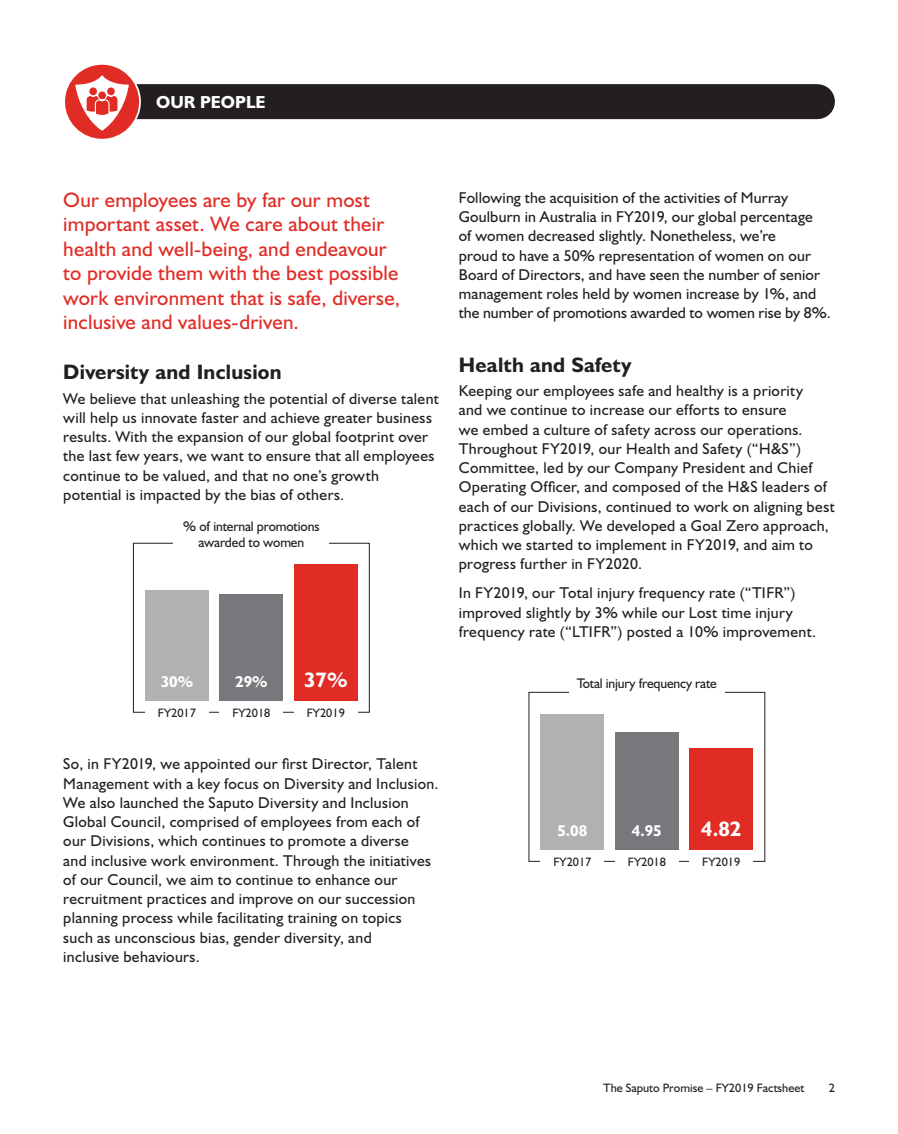
<style>
.page{position:relative;width:898px;height:1134px;background:#fff}
.page>*{position:absolute;margin:0;border:0;box-sizing:border-box;transform-origin:0 0}
.t1{font:21px/24.5px "Humanist 521 BT";letter-spacing:.01em;color:#e12c26}
.t2{font:700 21px "Humanist 521 BT";letter-spacing:.01em;color:#231f20}
.t3{font:700 21px "Humanist 521 BT";color:#fff}
.t4{font:700 17.5px "Humanist 521 BT";color:#fff}
.t5{font:15.75px/19.2px "Humanist 521 BT";letter-spacing:.02em;color:#231f20}
.t6{font:700 15.75px "Humanist 521 BT";color:#fff}
.t7{font:14px/15.8px "Humanist 521 BT";letter-spacing:-.01em;color:#231f20;text-align:center}
.t8{font:12.25px "Humanist 521 BT";color:#231f20}
</style>
<div class="page">
<div style="left:541px;top:714px;width:63px;height:136px;background:#afb1b3"></div>
<div style="left:615px;top:732px;width:63px;height:118px;background:#76787b"></div>
<div style="left:690px;top:748px;width:63px;height:102px;background:#e12c26"></div>
<div style="left:145px;top:591px;width:63px;height:110px;background:#afb1b3"></div>
<div style="left:220px;top:594px;width:63px;height:107px;background:#76787b"></div>
<div style="left:294px;top:565px;width:63px;height:136px;background:#e12c26"></div>
<div style="left:133px;top:543px;width:236px;height:169px;border:1px solid #231f20"></div>
<div style="left:173px;top:516px;width:156px;height:35px;background:#fff"></div>
<div style="left:145px;top:703px;width:63px;height:19px;background:#fff"></div>
<div style="left:220px;top:703px;width:63px;height:19px;background:#fff"></div>
<div style="left:294px;top:703px;width:63px;height:19px;background:#fff"></div>
<div style="left:122px;top:84px;width:695px;height:35px;background:#231f20"></div>
<svg style="left:64px;top:64px;width:76px;height:76px"></svg>
<div style="left:63px;top:63px;width:78px;height:78px;border:2px solid #fff;border-radius:50%"></div>
<svg style="left:75px;top:75px;width:54px;height:56px"></svg>
<p class="t4" style="left:156px;top:91px;width:111px">OUR PEOPLE</p>
<p class="t1" style="left:63px;top:187px;width:338px">Our employees are by far our most important asset. We care about their health and well-being, and endeavour to provide them with the best possible work environment that is safe, diverse, inclusive and values-driven.</p>
<p class="t2" style="left:63px;top:359px;width:220px">Diversity and Inclusion</p>
<p class="t5" style="left:63px;top:388px;width:377px">We believe that unleashing the potential of diverse talent will help us innovate faster and achieve greater business results. With the expansion of our global footprint over the last few years, we want to ensure that all employees continue to be valued, and that no one’s growth potential is impacted by the bias of others.</p>
<p class="t7" style="left:183px;top:518px;width:138px">% of internal promotions awarded to women</p>
<p class="t6" style="left:161px;top:672px;width:34px">30%</p>
<p class="t6" style="left:235px;top:672px;width:34px">29%</p>
<p class="t3" style="left:304px;top:666px;width:45px">37%</p>
<p class="t8" style="left:158px;top:705px;width:40px">FY2017</p>
<p class="t8" style="left:232px;top:705px;width:40px">FY2018</p>
<p class="t8" style="left:307px;top:705px;width:40px">FY2019</p>
<p class="t5" style="left:63px;top:754px;width:377px">So, in FY2019, we appointed our first Director, Talent Management with a key focus on Diversity and Inclusion.<br>We also launched the Saputo Diversity and Inclusion Global Council, comprised of employees from each of our Divisions, which continues to promote a diverse<br>and inclusive work environment. Through the initiatives of our Council, we aim to continue to enhance our recruitment practices and improve on our succession planning process while facilitating training on topics<br>such as unconscious bias, gender diversity, and<br>inclusive behaviours.</p>
<p class="t5" style="left:459px;top:187px;width:373px">Following the acquisition of the activities of Murray Goulburn in Australia in FY2019, our global percentage<br>of women decreased slightly. Nonetheless, we’re<br>proud to have a 50% representation of women on our Board of Directors, and have seen the number of senior management roles held by women increase by 1%, and the number of promotions awarded to women rise by 8%.</p>
<p class="t2" style="left:459px;top:351px;width:174px">Health and Safety</p>
<p class="t5" style="left:459px;top:381px;width:377px">Keeping our employees safe and healthy is a priority<br>and we continue to increase our efforts to ensure<br>we embed a culture of safety across our operations.<br>Throughout FY2019, our Health and Safety (“H&amp;S”)<br>Committee, led by our Company President and Chief Operating Officer, and composed of the H&amp;S leaders of each of our Divisions, continued to work on aligning best practices globally. We developed a Goal Zero approach, which we started to implement in FY2019, and aim to progress further in FY2020.</p>
<p class="t5" style="left:459px;top:583px;width:359px">In FY2019, our Total injury frequency rate (“TIFR”) improved slightly by 3% while our Lost time injury frequency rate (“LTIFR”) posted a 10% improvement.</p>
<p class="t7" style="left:577px;top:675px;width:141px">Total injury frequency rate</p>
<p class="t6" style="left:557px;top:821px;width:32px">5.08</p>
<p class="t6" style="left:632px;top:821px;width:32px">4.95</p>
<p class="t3" style="left:701px;top:816px;width:42px">4.82</p>
<p class="t8" style="left:553px;top:855px;width:40px">FY2017</p>
<p class="t8" style="left:628px;top:855px;width:40px">FY2018</p>
<p class="t8" style="left:702px;top:855px;width:40px">FY2019</p>
<p class="t8" style="left:603px;top:1080px;width:203px">The Saputo Promise – FY2019 Factsheet</p>
<p class="t8" style="left:829px;top:1080px;width:8px">2</p>
</div>
